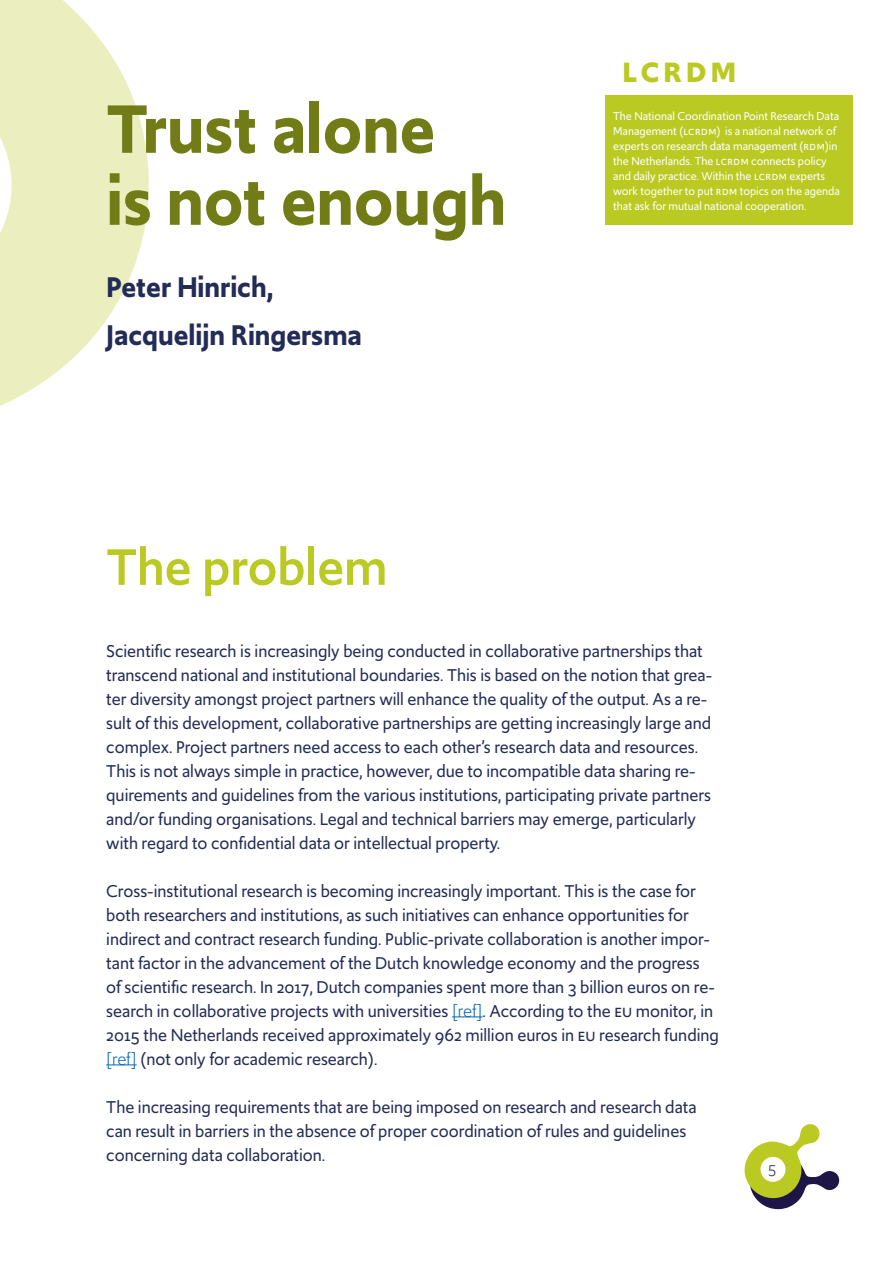
<style>
.page{position:relative;width:893px;height:1263px;background:#fff}
.page>*{position:absolute;margin:0;border:0;box-sizing:border-box;transform-origin:0 0}
.t1{font:600 72px/72px "Upgrade";color:#717c16}
.t2{font:500 54px "Upgrade";color:#bbc923}
.t3{font:600 37.5px "Upgrade";letter-spacing:.1em;color:#bbc923}
.t4{font:600 30px/48px "Upgrade";color:#222c56}
.t5{font:18px/24px "Upgrade";color:#222c56}
.t6{font:16.5px "Upgrade";color:#222c56}
.t7{font:12px/15px "Upgrade";color:#fff}
.s1{color:#0563c1}
</style>
<div class="page">
<svg style="left:744px;top:1124px;width:95px;height:85px"></svg>
<svg style="left:0;top:0;width:149px;height:406px;fill:#ebefbf"></svg>
<hr style="left:452px;top:1017px;width:30px;height:1px;background:#0563c1">
<hr style="left:106px;top:1065px;width:31px;height:1px;background:#0563c1">
<div style="left:605px;top:96px;width:247px;height:129px;background:#bbc923"></div>
<h1 class="t1" style="left:106px;top:93px;width:402px">Trust alone<br>is not enough</h1>
<h3 class="t4" style="left:106px;top:263px;width:257px">Peter Hinrich,<br>Jacquelijn Ringersma</h3>
<h2 class="t2" style="left:106px;top:531px;width:283px">The problem</h2>
<h3 class="t3" style="left:622px;top:45px;width:116px">lcrdm</h3>
<p class="t7" style="left:613px;top:108px;width:228px">The National Coordination Point Research Data Management (lcrdm) is a national network of experts on research data management (rdm)in the Netherlands. The lcrdm connects policy and daily practice. Within the lcrdm experts work together to put rdm topics on the agenda that ask for mutual national cooperation.</p>
<p class="t5" style="left:106px;top:639px;width:607px">Scientific research is increasingly being conducted in collaborative partnerships that transcend national and institutional boundaries. This is based on the notion that grea&shy;ter diversity amongst project partners will enhance the quality of the output. As a re&shy;sult of this development, collaborative partnerships are getting increasingly large and complex. Project partners need access to each other’s research data and resources.<br>This is not always simple in practice, however, due to incompatible data sharing re&shy;quirements and guidelines from the various institutions, participating private partners and/or funding organisations. Legal and technical barriers may emerge, particularly with regard to confidential data or intellectual property.</p>
<p class="t5" style="left:106px;top:879px;width:614px">Cross-institutional research is becoming increasingly important. This is the case for both researchers and institutions, as such initiatives can enhance opportunities for indirect and contract research funding. Public-private collaboration is another impor&shy;tant factor in the advancement of the Dutch knowledge economy and the progress of scientific research. In 2017, Dutch companies spent more than 3 billion euros on re&shy;search in collaborative projects with universities <span class="s1">[ref]</span>. According to the eu monitor, in 2015 the Netherlands received approximately 962 million euros in eu research funding <span class="s1">[ref]</span> (not only for academic research).</p>
<p class="t5" style="left:106px;top:1095px;width:592px">The increasing requirements that are being imposed on research and research data can result in barriers in the absence of proper coordination of rules and guidelines concerning data collaboration.</p>
<p class="t6" style="left:768px;top:1156px;width:10px">5</p>
</div>
